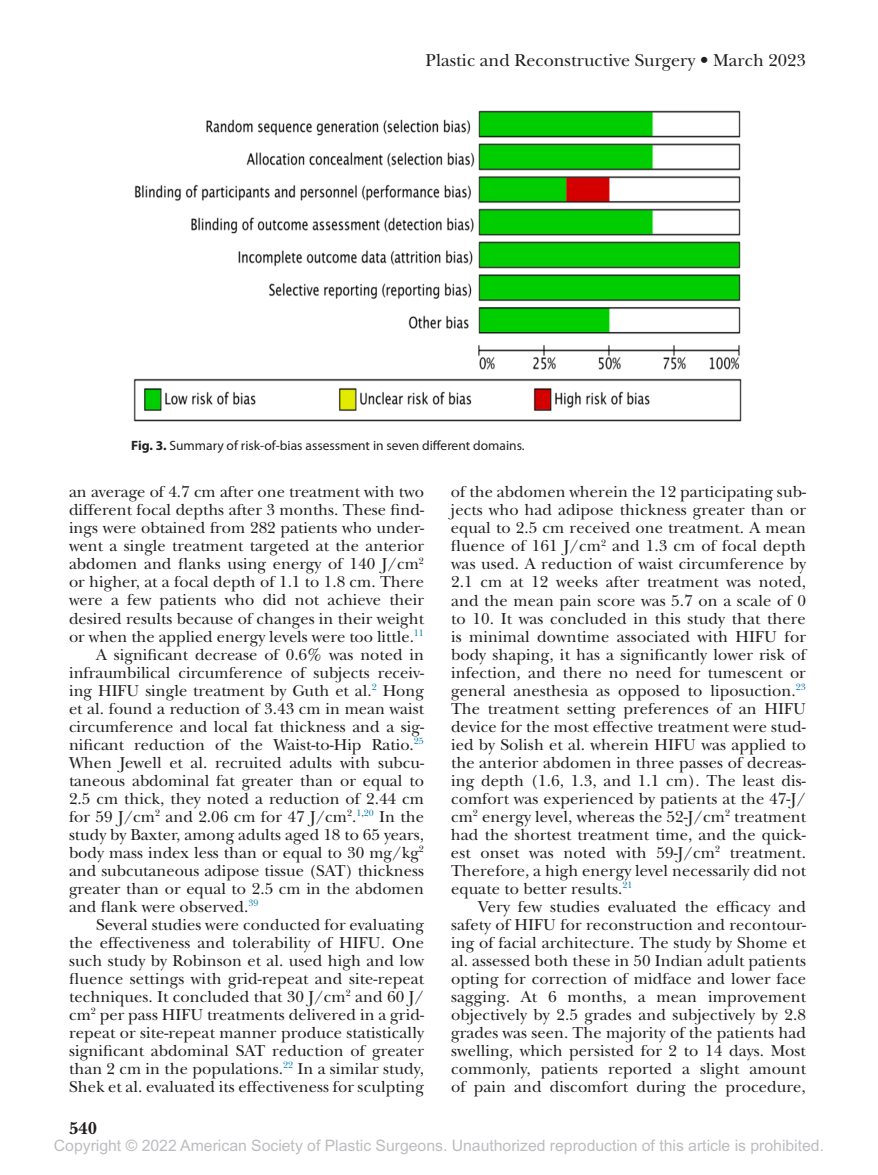
<style>
.page{position:relative;width:878px;height:1175px;background:#fff}
.page>*{position:absolute;margin:0;border:0;box-sizing:border-box;transform-origin:0 0}
.t1{font:18px "New Baskerville Std";color:#231f20}
.t2{font:700 18px "New Baskerville Std";color:#231f20}
.t3{font:16.5px/18px "New Baskerville Std";color:#231f20;text-align:justify}
.t4{font:15.75px "Arial MT Std";color:#bcbdc0}
.t5{font:13.5px "Myriad Pro";color:#231f20}
.s1{font-weight:700}
</style>
<div class="page">
<img style="left:133px;top:110px;width:609px;height:312px">
<p class="t1" style="left:425px;top:50px;width:382px">Plastic and Reconstructive Surgery • March 2023</p>
<p class="t5" style="left:131px;top:437px;width:395px"><span class="s1">Fig. 3.</span> Summary of risk-of-bias assessment in seven different domains.</p>
<p class="t3" style="left:69px;top:483px;width:356px">an average of 4.7 cm after one treatment with two</p>
<p class="t3" style="left:69px;top:501px;width:356px">different focal depths after 3 months. These find-</p>
<p class="t3" style="left:69px;top:519px;width:356px">ings were obtained from 282 patients who under-</p>
<p class="t3" style="left:69px;top:537px;width:356px">went a single treatment targeted at the anterior</p>
<p class="t3" style="left:69px;top:555px;width:356px">abdomen and flanks using energy of 140 J/cm<sup>2</sup></p>
<p class="t3" style="left:69px;top:573px;width:356px">or higher, at a focal depth of 1.1 to 1.8 cm. There</p>
<p class="t3" style="left:69px;top:591px;width:356px">were a few patients who did not achieve their</p>
<p class="t3" style="left:69px;top:609px;width:356px">desired results because of changes in their weight</p>
<p class="t3" style="left:69px;top:627px;width:356px">or when the applied energy levels were too little.<sup>11</sup></p>
<p class="t3" style="left:96px;top:645px;width:329px">A significant decrease of 0.6% was noted in</p>
<p class="t3" style="left:69px;top:663px;width:356px">infraumbilical circumference of subjects receiv-</p>
<p class="t3" style="left:69px;top:681px;width:356px">ing HIFU single treatment by Guth et al.<sup>2</sup> Hong</p>
<p class="t3" style="left:69px;top:699px;width:356px">et al. found a reduction of 3.43 cm in mean waist</p>
<p class="t3" style="left:69px;top:717px;width:356px">circumference and local fat thickness and a sig-</p>
<p class="t3" style="left:69px;top:735px;width:356px">nificant reduction of the Waist-to-Hip Ratio.<sup>25</sup></p>
<p class="t3" style="left:69px;top:753px;width:356px">When Jewell et al. recruited adults with subcu-</p>
<p class="t3" style="left:69px;top:771px;width:356px">taneous abdominal fat greater than or equal to</p>
<p class="t3" style="left:69px;top:789px;width:356px">2.5 cm thick, they noted a reduction of 2.44 cm</p>
<p class="t3" style="left:69px;top:807px;width:356px">for 59 J/cm<sup>2</sup> and 2.06 cm for 47 J/cm<sup>2</sup>.<sup>1</sup><sup>,</sup><sup>20</sup> In the</p>
<p class="t3" style="left:69px;top:825px;width:356px">study by Baxter, among adults aged 18 to 65 years,</p>
<p class="t3" style="left:69px;top:843px;width:356px">body mass index less than or equal to 30 mg/kg<sup>2</sup></p>
<p class="t3" style="left:69px;top:861px;width:356px">and subcutaneous adipose tissue (SAT) thickness</p>
<p class="t3" style="left:69px;top:879px;width:356px">greater than or equal to 2.5 cm in the abdomen</p>
<p class="t3" style="left:69px;top:897px;width:191px">and flank were observed.<sup>39</sup></p>
<p class="t3" style="left:96px;top:915px;width:329px">Several studies were conducted for evaluating</p>
<p class="t3" style="left:69px;top:933px;width:356px">the effectiveness and tolerability of HIFU. One</p>
<p class="t3" style="left:69px;top:951px;width:356px">such study by Robinson et al. used high and low</p>
<p class="t3" style="left:69px;top:969px;width:356px">fluence settings with grid-repeat and site-repeat</p>
<p class="t3" style="left:69px;top:987px;width:356px">techniques. It concluded that 30 J/cm<sup>2</sup> and 60 J/</p>
<p class="t3" style="left:69px;top:1005px;width:356px">cm<sup>2</sup> per pass HIFU treatments delivered in a grid-</p>
<p class="t3" style="left:69px;top:1023px;width:356px">repeat or site-repeat manner produce statistically</p>
<p class="t3" style="left:69px;top:1041px;width:356px">significant abdominal SAT reduction of greater</p>
<p class="t3" style="left:69px;top:1059px;width:356px">than 2 cm in the populations.<sup>22</sup> In a similar study,</p>
<p class="t3" style="left:69px;top:1077px;width:356px">Shek et al. evaluated its effectiveness for sculpting</p>
<p class="t2" style="left:69px;top:1118px;width:30px">540</p>
<p class="t3" style="left:451px;top:483px;width:356px">of the abdomen wherein the 12 participating sub&shy;jects who had adipose thickness greater than or equal to 2.5 cm received one treatment. A mean fluence of 161 J/cm<sup>2</sup> and 1.3 cm of focal depth was used. A reduction of waist circumference by 2.1 cm at 12 weeks after treatment was noted, and the mean pain score was 5.7 on a scale of 0 to 10. It was concluded in this study that there is minimal downtime associated with HIFU for body shaping, it has a significantly lower risk of infection, and there no need for tumescent or general anesthesia as opposed to liposuction.<sup>23<br></sup>The treatment setting preferences of an HIFU device for the most effective treatment were stud&shy;ied by Solish et al. wherein HIFU was applied to the anterior abdomen in three passes of decreas&shy;ing depth (1.6, 1.3, and 1.1 cm). The least dis&shy;comfort was experienced by patients at the 47-J/ cm<sup>2</sup> energy level, whereas the 52-J/cm<sup>2</sup> treatment had the shortest treatment time, and the quick&shy;est onset was noted with 59-J/cm<sup>2</sup> treatment.<br>Therefore, a high energy level necessarily did not equate to better results.<sup>21</sup></p>
<p class="t3" style="left:451px;top:897px;width:356px;text-indent:27px">Very few studies evaluated the efficacy and safety of HIFU for reconstruction and recontour&shy;ing of facial architecture. The study by Shome et al. assessed both these in 50 Indian adult patients opting for correction of midface and lower face sagging. At 6 months, a mean improvement objectively by 2.5 grades and subjectively by 2.8 grades was seen. The majority of the patients had swelling, which persisted for 2 to 14 days. Most commonly, patients reported a slight amount of pain and discomfort during the procedure,</p>
<p class="t4" style="left:54px;top:1136px;width:771px">Copyright © 2022 American Society of Plastic Surgeons. Unauthorized reproduction of this article is prohibited.</p>
</div>
